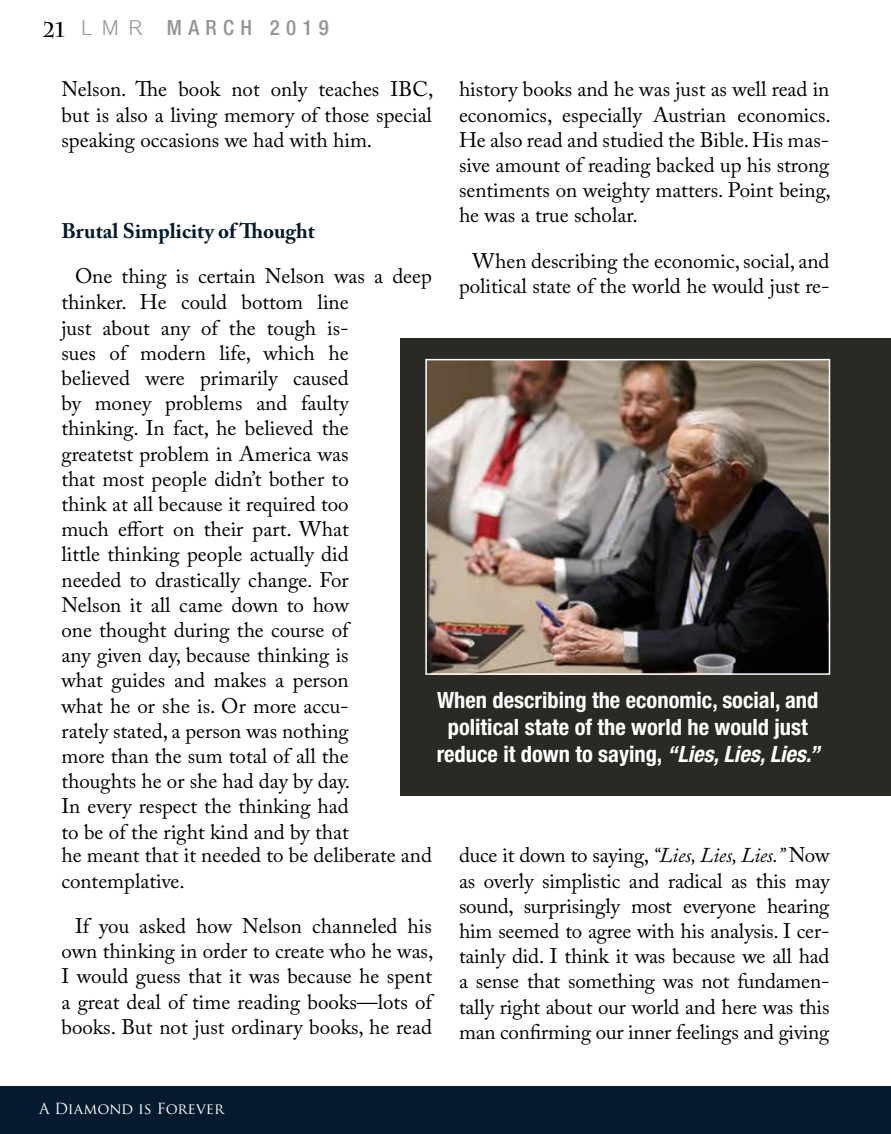
<style>
.page{position:relative;width:891px;height:1134px;background:#fff}
.page>*{position:absolute;margin:0;border:0;box-sizing:border-box;transform-origin:0 0}
.t1{font:700 condensed 22.5px/27px "Helvetica Neue LT Std";color:#fff;text-align:center}
.t2{font:21px/25.2px "Adobe Caslon Pro";color:#000;text-align:justify}
.t3{font:700 21px "Adobe Caslon Pro";color:#041a2f}
.t4{font:500 condensed 21px "Helvetica Neue LT Std";letter-spacing:.3em;color:#939598}
.t5{font:15px "Trajan Pro";color:#fff}
.s1{font-family:"Charlemagne Std";font-weight:700;font-stretch:normal;color:#000}
.s2{font-family:"Cordia New";font-weight:400;font-stretch:normal;font-size:31.5px}
.s3{font-style:italic}
</style>
<div class="page">
<div style="left:0;top:1086px;width:891px;height:48px;background:#041a2f"></div>
<div style="left:400px;top:338px;width:491px;height:458px;background:#2a2924"></div>
<img style="left:428px;top:362px;width:399px;height:310px">
<div style="left:425px;top:359px;width:405px;height:316px;border:2px solid #fff"></div>
<p class="t4" style="left:43px;top:15px;width:287px"><span class="s1">21</span> <span class="s2">LMR</span> MARCH 2019</p>
<p class="t2" style="left:62px;top:77px;width:373px">Nelson. The book not only teaches IBC, but is also a living memory of those special speaking occasions we had with him.</p>
<p class="t2" style="left:459px;top:77px;width:373px">history books and he was just as well read in economics, especially Austrian economics.<br>He also read and studied the Bible. His mas&shy;sive amount of reading backed up his strong sentiments on weighty matters. Point being, he was a true scholar.</p>
<p class="t2" style="left:459px;top:248px;width:372px;text-align:right">When describing the economic, social, and political state of the world he would just re-</p>
<p class="t3" style="left:62px;top:218px;width:255px">Brutal Simplicity of Thought</p>
<p class="t2" style="left:75px;top:263px;width:358px">One thing is certain Nelson was a deep</p>
<p class="t2" style="left:62px;top:290px;width:372px;text-align:left">thinker. He could bottom line<br>just about any of the tough is-<br>sues of modern life, which he<br>believed were primarily caused<br>by money problems and faulty<br>thinking. In fact, he believed the<br>greatetst problem in America was<br>that most people didn’t bother to<br>think at all because it required too<br>much effort on their part. What<br>little thinking people actually did<br>needed to drastically change. For<br>Nelson it all came down to how<br>one thought during the course of<br>any given day, because thinking is<br>what guides and makes a person<br>what he or she is. Or more accu-<br>rately stated, a person was nothing<br>more than the sum total of all the<br>thoughts he or she had day by day.<br>In every respect the thinking had<br>to be of the right kind and by that<br>he meant that it needed to be deliberate and contemplative.</p>
<p class="t2" style="left:62px;top:913px;width:373px;text-align:center">If you asked how Nelson channeled his own thinking in order to create who he was, I would guess that it was because he spent a great deal of time reading books—lots of books. But not just ordinary books, he read</p>
<p class="t1" style="left:437px;top:686px;width:384px">When describing the economic, social, and political state of the world he would just reduce it down to saying, <span class="s3">“Lies, Lies, Lies.”</span></p>
<p class="t2" style="left:459px;top:843px;width:372px">duce it down to saying, <span class="s3">“Lies, Lies, Lies.”</span> Now as overly simplistic and radical as this may sound, surprisingly most everyone hearing him seemed to agree with his analysis. I cer&shy;tainly did. I think it was because we all had a sense that something was not fundamen&shy;tally right about our world and here was this man confirming our inner feelings and giving</p>
<p class="t5" style="left:39px;top:1099px;width:187px">A Diamond is Forever</p>
</div>
